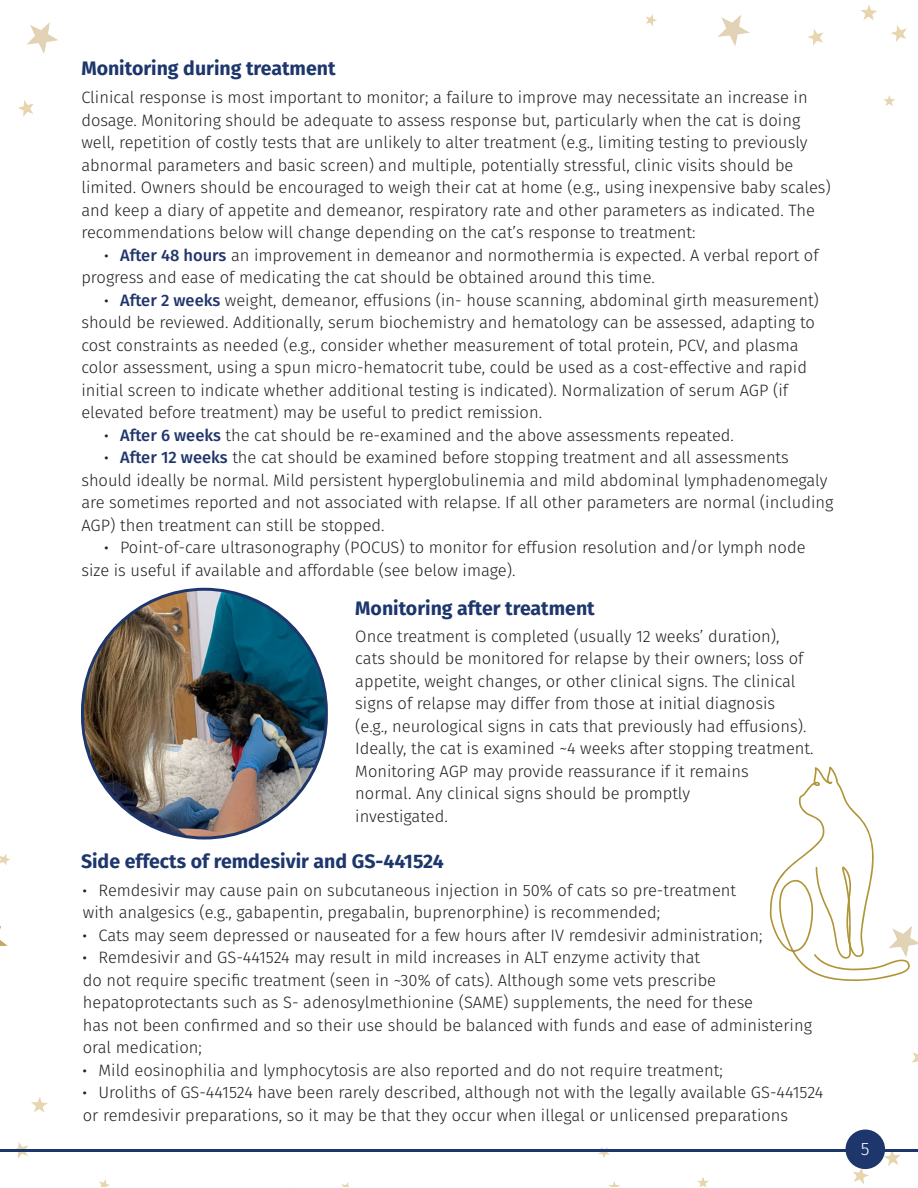
<style>
.page{position:relative;width:918px;height:1188px;background:#fff}
.page>*{position:absolute;margin:0;border:0;box-sizing:border-box;transform-origin:0 0}
.Headings{font:700 19.5px "Fira Sans";color:#1d366c}
.t1{font:300 18px "Fira Sans";color:#fff}
.t2{font:300 16.5px/22.5px "Fira Sans";color:#231f20}
.s1{font-weight:700}
.s2{font-weight:500;color:#20366b}
</style>
<div class="page">
<hr style="left:0;top:1149px;width:918px;height:3px;background:#1d366c">
<div style="left:846px;top:1130px;width:39px;height:39px;background:#1d366c;border-radius:50%"></div>
<img style="left:82px;top:589px;width:244px;height:249px;border-radius:122px">
<svg style="left:770px;top:767px;width:140px;height:214px"></svg>
<p class="Headings" style="left:81px;top:52px;width:256px">Monitoring during treatment</p>
<p class="t2" style="left:81px;top:86px;width:751px">Clinical response is most important to monitor; a failure to improve may necessitate an increase in dosage. Monitoring should be adequate to assess response but, particularly when the cat is doing well, repetition of costly tests that are unlikely to alter treatment (e.g., limiting testing to previously abnormal parameters and basic screen) and multiple, potentially stressful, clinic visits should be limited. Owners should be encouraged to weigh their cat at home (e.g., using inexpensive baby scales) and keep a diary of appetite and demeanor, respiratory rate and other parameters as indicated. The recommendations below will change depending on the cat’s response to treatment:</p>
<p class="t2" style="left:81px;top:244px;width:739px;text-indent:23px"><span class="s1">·</span> <span class="s2">After 48 hours</span> an improvement in demeanor and normothermia is expected. A verbal report of progress and ease of medicating the cat should be obtained around this time.</p>
<p class="t2" style="left:81px;top:289px;width:739px;text-indent:23px"><span class="s1">·</span> <span class="s2">After 2 weeks</span> weight, demeanor, effusions (in- house scanning, abdominal girth measurement) should be reviewed. Additionally, serum biochemistry and hematology can be assessed, adapting to cost constraints as needed (e.g., consider whether measurement of total protein, PCV, and plasma color assessment, using a spun micro-hematocrit tube, could be used as a cost-effective and rapid initial screen to indicate whether additional testing is indicated). Normalization of serum AGP (if elevated before treatment) may be useful to predict remission.</p>
<p class="t2" style="left:104px;top:424px;width:631px"><span class="s1">·</span> <span class="s2">After 6 weeks</span> the cat should be re-examined and the above assessments repeated.</p>
<p class="t2" style="left:81px;top:446px;width:754px;text-indent:23px"><span class="s1">·</span> <span class="s2">After 12 weeks</span> the cat should be examined before stopping treatment and all assessments should ideally be normal. Mild persistent hyperglobulinemia and mild abdominal lymphadenomegaly are sometimes reported and not associated with relapse. If all other parameters are normal (including AGP) then treatment can still be stopped.</p>
<p class="t2" style="left:81px;top:536px;width:726px;text-indent:23px"><span class="s1">·</span> Point-of-care ultrasonography (POCUS) to monitor for effusion resolution and/or lymph node size is useful if available and affordable (see below image).</p>
<p class="Headings" style="left:355px;top:592px;width:241px">Monitoring after treatment</p>
<p class="t2" style="left:355px;top:624px;width:460px">Once treatment is completed (usually 12 weeks’ duration),<br>cats should be monitored for relapse by their owners; loss of appetite, weight changes, or other clinical signs. The clinical signs of relapse may differ from those at initial diagnosis<br>(e.g., neurological signs in cats that previously had effusions).<br>Ideally, the cat is examined ~4 weeks after stopping treatment.<br>Monitoring AGP may provide reassurance if it remains<br>normal. Any clinical signs should be promptly<br>investigated.</p>
<p class="Headings" style="left:81px;top:845px;width:364px">Side effects of remdesivir and GS-441524</p>
<p class="t2" style="left:83px;top:879px;width:655px"><span class="s1">·</span> Remdesivir may cause pain on subcutaneous injection in 50% of cats so pre-treatment with analgesics (e.g., gabapentin, pregabalin, buprenorphine) is recommended;</p>
<p class="t2" style="left:83px;top:924px;width:681px"><span class="s1">·</span> Cats may seem depressed or nauseated for a few hours after IV remdesivir administration;</p>
<p class="t2" style="left:83px;top:946px;width:731px"><span class="s1">·</span> Remdesivir and GS-441524 may result in mild increases in ALT enzyme activity that<br>do not require specific treatment (seen in ~30% of cats). Although some vets prescribe hepatoprotectants such as S- adenosylmethionine (SAME) supplements, the need for these<br>has not been confirmed and so their use should be balanced with funds and ease of administering oral medication;</p>
<p class="t2" style="left:83px;top:1059px;width:642px"><span class="s1">·</span> Mild eosinophilia and lymphocytosis are also reported and do not require treatment;</p>
<p class="t2" style="left:83px;top:1081px;width:742px"><span class="s1">·</span> Uroliths of GS-441524 have been rarely described, although not with the legally available GS-441524 or remdesivir preparations, so it may be that they occur when illegal or unlicensed preparations</p>
<p class="t1" style="left:861px;top:1136px;width:10px">5</p>
</div>
